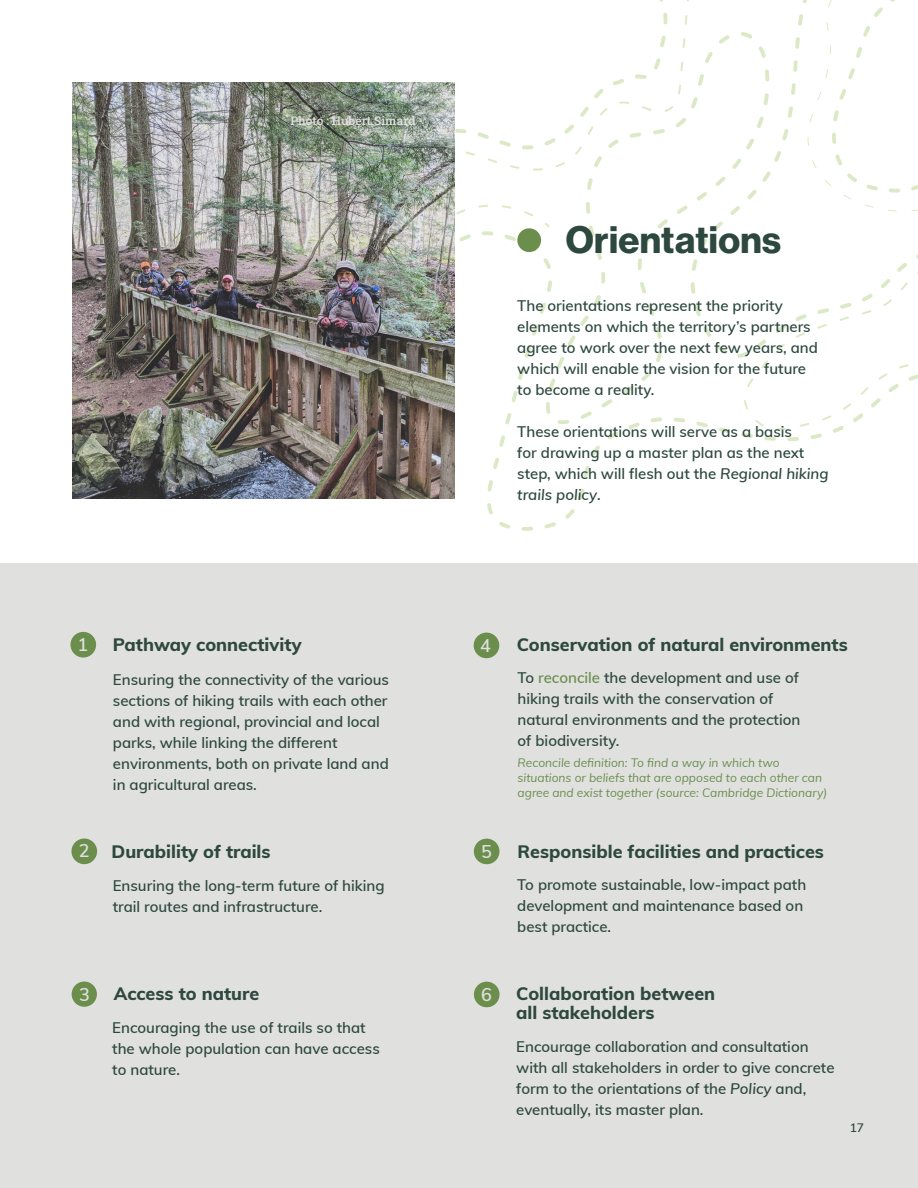
<style>
.page{position:relative;width:918px;height:1188px;background:#fff}
.page>*{position:absolute;margin:0;border:0;box-sizing:border-box;transform-origin:0 0}
.t1{font:37.5px "N Haas Grotesk DS Pro 75 Bd";letter-spacing:.01em;color:#2d483f}
.t2{font:800 18px/19.5px "Muli";color:#2d483f}
.t3{font:600 18px "Muli";color:#e0e0df}
.t4{font:600 15px/21px "Muli";color:#2d483f}
.t5{font:italic 12px/15px "Muli";color:#6b8e4d}
.t6{font:12px "Roboto Slab";color:#e0e0df}
.t7{font:600 12px "Muli";color:#2d483f}
.s1{font-style:italic}
.s2{color:#6b8e4d}
</style>
<div class="page">
<svg style="left:546px;top:32px;width:198px;height:392px"></svg>
<svg style="left:683px;top:15px;width:4px;height:33px"></svg>
<svg style="left:455px;top:61px;width:228px;height:188px"></svg>
<svg style="left:545px;top:223px;width:5px;height:4px"></svg>
<svg style="left:744px;top:0;width:174px;height:430px"></svg>
<div style="left:0;top:564px;width:918px;height:624px;background:#e0e0df"></div>
<img style="left:72px;top:82px;width:383px;height:417px">
<div style="left:517px;top:228px;width:24px;height:24px;background:#6b8e4d;border-radius:50%"></div>
<div style="left:71px;top:633px;width:24px;height:24px;background:#6b8e4d;border-radius:50%"></div>
<div style="left:70px;top:632px;width:26px;height:26px;border:2px solid #6b8e4d;border-radius:50%"></div>
<div style="left:72px;top:839px;width:24px;height:24px;background:#6b8e4d;border-radius:50%"></div>
<div style="left:71px;top:839px;width:26px;height:25px;border:2px solid #6b8e4d;border-radius:50%"></div>
<div style="left:72px;top:982px;width:24px;height:24px;background:#6b8e4d;border-radius:50%"></div>
<div style="left:72px;top:982px;width:25px;height:25px;border:2px solid #6b8e4d;border-radius:50%"></div>
<div style="left:475px;top:634px;width:23px;height:23px;background:#6b8e4d;border-radius:50%"></div>
<div style="left:474px;top:633px;width:25px;height:25px;border:2px solid #6b8e4d;border-radius:50%"></div>
<div style="left:475px;top:840px;width:24px;height:23px;background:#6b8e4d;border-radius:50%"></div>
<div style="left:474px;top:839px;width:25px;height:25px;border:2px solid #6b8e4d;border-radius:50%"></div>
<div style="left:475px;top:983px;width:24px;height:23px;background:#6b8e4d;border-radius:50%"></div>
<div style="left:474px;top:982px;width:26px;height:25px;border:2px solid #6b8e4d;border-radius:50%"></div>
<p class="t6" style="left:291px;top:112px;width:127px">Photo : Hubert Simard</p>
<h1 class="t1" style="left:566px;top:218px;width:217px">Orientations</h1>
<p class="t4" style="left:517px;top:294px;width:302px">The orientations represent the priority elements on which the territory’s partners agree to work over the next few years, and which will enable the vision for the future to become a reality.</p>
<p class="t4" style="left:517px;top:420px;width:313px">These orientations will serve as a basis<br>for drawing up a master plan as the next step, which will flesh out the <span class="s1">Regional hiking trails policy</span>.</p>
<p class="t3" style="left:78px;top:631px;width:12px">1</p>
<p class="t2" style="left:113px;top:634px;width:190px">Pathway connectivity</p>
<p class="t4" style="left:113px;top:668px;width:278px">Ensuring the connectivity of the various sections of hiking trails with each other and with regional, provincial and local parks, while linking the different environments, both on private land and in agricultural areas.</p>
<p class="t3" style="left:480px;top:632px;width:12px">4</p>
<p class="t2" style="left:517px;top:634px;width:333px">Conservation of natural environments</p>
<p class="t4" style="left:518px;top:667px;width:284px">To <span class="s2">reconcile</span> the development and use of hiking trails with the conservation of natural environments and the protection of biodiversity.</p>
<p class="t5" style="left:518px;top:755px;width:311px">Reconcile definition: To find a way in which two situations or beliefs that are opposed to each other can agree and exist together (source: Cambridge Dictionary)</p>
<p class="t3" style="left:79px;top:837px;width:12px">2</p>
<p class="t2" style="left:112px;top:841px;width:161px">Durability of trails</p>
<p class="t4" style="left:113px;top:874px;width:273px">Ensuring the long-term future of hiking trail routes and infrastructure.</p>
<p class="t3" style="left:481px;top:839px;width:12px">5</p>
<p class="t2" style="left:517px;top:841px;width:308px">Responsible facilities and practices</p>
<p class="t4" style="left:517px;top:874px;width:290px">To promote sustainable, low-impact path development and maintenance based on best practice.</p>
<p class="t3" style="left:79px;top:981px;width:12px">3</p>
<p class="t2" style="left:114px;top:982px;width:147px">Access to nature</p>
<p class="t4" style="left:112px;top:1017px;width:269px">Encouraging the use of trails so that the whole population can have access to nature.</p>
<p class="t3" style="left:481px;top:982px;width:12px">6</p>
<p class="t2" style="left:516px;top:983px;width:201px">Collaboration between all stakeholders</p>
<p class="t4" style="left:516px;top:1036px;width:320px">Encourage collaboration and consultation with all stakeholders in order to give concrete form to the orientations of the <span class="s1">Policy</span> and, eventually, its master plan.</p>
<p class="t7" style="left:850px;top:1119px;width:16px">17</p>
</div>
